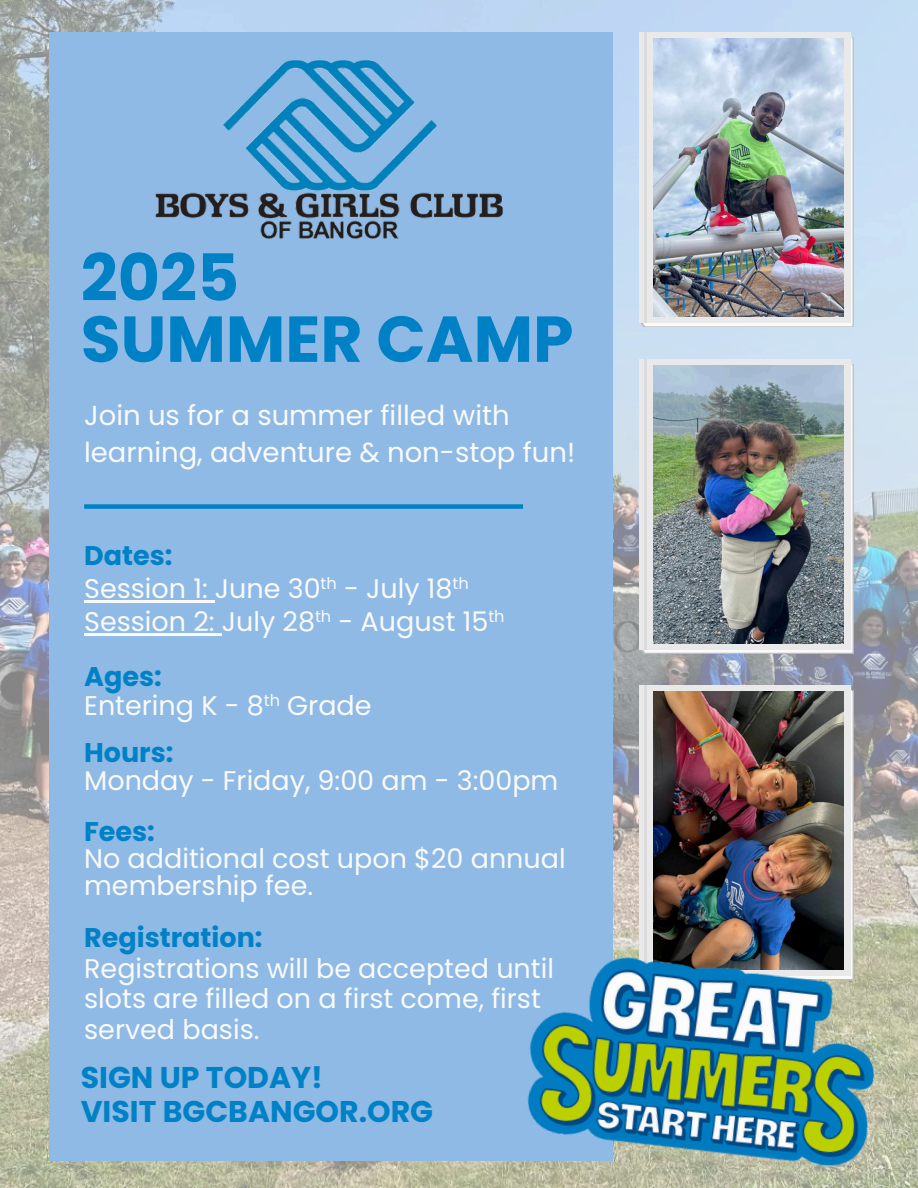
<style>
.page{position:relative;width:918px;height:1188px;background:#fff}
.page>*{position:absolute;margin:0;border:0;box-sizing:border-box;transform-origin:0 0}
.t1{font:700 64.8px/61.2px "Poppins";color:#0081c6}
.t2{font:700 30px/33.8px "Poppins";color:#0081c6}
.t3{font:27.45px/37.7px "Poppins";color:#fafafa}
.t4{font:27px/30.3px "Poppins";color:#fafafa}
.t5{font:700 27px "Poppins";color:#0081c6}
.t6{font:16.2px "Poppins";color:#fafafa}
</style>
<div class="page">
<img style="left:0;top:0;width:918px;height:1188px">
<div style="left:49px;top:33px;width:563px;height:1128px;background:#8ebae5"></div>
<div style="left:84px;top:504px;width:439px;height:5px;background:#0081c6"></div>
<svg style="left:642px;top:34px;width:211px;height:292px"></svg>
<div style="left:640px;top:33px;width:210px;height:290px;background:#e9e9e9"></div>
<img style="left:654px;top:39px;width:190px;height:278px">
<hr style="left:644px;top:33px;width:3px;height:290px;background:#dbdbdb">
<svg style="left:642px;top:361px;width:211px;height:292px"></svg>
<div style="left:640px;top:359px;width:210px;height:290px;background:#e9e9e9"></div>
<img style="left:654px;top:365px;width:190px;height:278px">
<hr style="left:644px;top:359px;width:3px;height:290px;background:#dbdbdb">
<div style="left:640px;top:685px;width:210px;height:290px;background:#e9e9e9"></div>
<img style="left:654px;top:691px;width:190px;height:244px">
<hr style="left:644px;top:685px;width:3px;height:290px;background:#dbdbdb">
<img style="left:503px;top:935px;width:398px;height:253px">
<img style="left:156px;top:60px;width:346px;height:179px">
<hr style="left:84px;top:600px;width:131px;height:3px;background:#fafafa">
<hr style="left:84px;top:633px;width:138px;height:2px;background:#fafafa">
<p class="t1" style="left:81px;top:247px;width:494px">2025<br>SUMMER CAMP</p>
<p class="t3" style="left:84px;top:396px;width:493px">Join us for a summer filled with learning, adventure &amp; non-stop fun!</p>
<p class="t5" style="left:84px;top:537px;width:90px">Dates:</p>
<p class="t4" style="left:84px;top:574px;width:370px">Session 1: June 30 - July 18</p>
<p class="t6" style="left:321px;top:572px;width:18px">th</p>
<p class="t6" style="left:453px;top:572px;width:18px">th</p>
<p class="t4" style="left:84px;top:606px;width:406px">Session 2: July 28 - August 15</p>
<p class="t6" style="left:315px;top:605px;width:18px">th</p>
<p class="t6" style="left:488px;top:605px;width:18px">th</p>
<p class="t5" style="left:84px;top:658px;width:79px">Ages:</p>
<p class="t4" style="left:84px;top:690px;width:289px">Entering K - 8 Grade</p>
<p class="t6" style="left:264px;top:689px;width:18px">th</p>
<p class="t5" style="left:84px;top:734px;width:91px">Hours:</p>
<p class="t4" style="left:84px;top:766px;width:476px">Monday - Friday, 9:00 am - 3:00pm</p>
<p class="t5" style="left:84px;top:813px;width:72px">Fees:</p>
<p class="t4" style="left:84px;top:845px;width:483px;line-height:27px">No additional cost upon $20 annual membership fee.</p>
<h2 class="t5" style="left:84px;top:919px;width:180px">Registration:</h2>
<p class="t4" style="left:84px;top:953px;width:471px">Registrations will be accepted until slots are filled on a first come, first served basis.</p>
<h1 class="t2" style="left:81px;top:1061px;width:354px">SIGN UP TODAY!<br>VISIT BGCBANGOR.ORG</h1>
</div>
